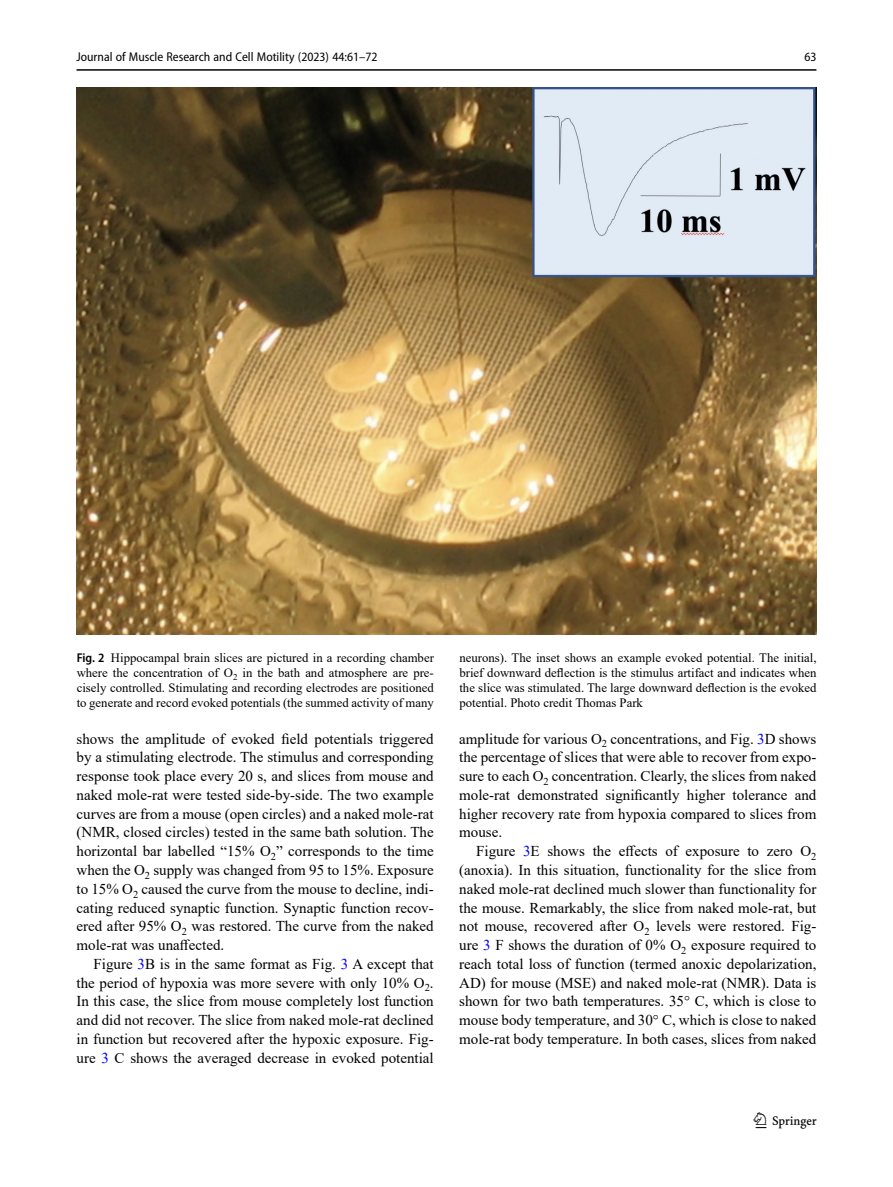
<style>
.page{position:relative;width:893px;height:1187px;background:#fff}
.page>*{position:absolute;margin:0;border:0;box-sizing:border-box;transform-origin:0 0}
.t1{font:22.5px "Springnew";color:#000}
.Body_Text_Indent{font:15px/18.8px "Times New Roman";color:#000;text-align:justify}
.Figure_Caption{font:12.75px/15px "Times New Roman";color:#000;text-align:justify}
.t2{font:semi-condensed 12.75px "Myriad Pro";color:#000}
.s1{font-family:"Myriad Pro";font-weight:600;font-stretch:semi-condensed}
.s2{color:#00f}
</style>
<div class="page">
<hr style="left:77px;top:69px;width:739px;height:2px;background:#000">
<img style="left:77px;top:87px;width:740px;height:548px">
<p class="t2" style="left:77px;top:49px;width:303px">Journal of Muscle Research and Cell Motility (2023) 44:61–72</p>
<p class="t2" style="left:804px;top:49px;width:14px">63</p>
<p class="Figure_Caption" style="left:77px;top:649px;width:359px"><span class="s1">Fig. 2</span> Hippocampal brain slices are pictured in a recording chamber where the concentration of O<sub>2</sub> in the bath and atmosphere are pre&shy;cisely controlled. Stimulating and recording electrodes are positioned to generate and record evoked potentials (the summed activity of many</p>
<p class="Figure_Caption" style="left:459px;top:649px;width:359px">neurons). The inset shows an example evoked potential. The initial, brief downward deflection is the stimulus artifact and indicates when the slice was stimulated. The large downward deflection is the evoked potential. Photo credit Thomas Park</p>
<p class="Body_Text_Indent" style="left:77px;top:728px;width:359px">shows the amplitude of evoked field potentials triggered by a stimulating electrode. The stimulus and corresponding response took place every 20 s, and slices from mouse and naked mole-rat were tested side-by-side. The two example curves are from a mouse (open circles) and a naked mole-rat (NMR, closed circles) tested in the same bath solution. The horizontal bar labelled “15% O<sub>2</sub>” corresponds to the time when the O<sub>2</sub> supply was changed from 95 to 15%. Exposure to 15% O<sub>2</sub> caused the curve from the mouse to decline, indi&shy;cating reduced synaptic function. Synaptic function recov&shy;ered after 95% O<sub>2</sub> was restored. The curve from the naked mole-rat was unaffected.</p>
<p class="Body_Text_Indent" style="left:77px;top:953px;width:359px;text-indent:17px">Figure <span class="s2">3</span>B is in the same format as Fig. <span class="s2">3</span> A except that the period of hypoxia was more severe with only 10% O<sub>2</sub>.<br>In this case, the slice from mouse completely lost function and did not recover. The slice from naked mole-rat declined in function but recovered after the hypoxic exposure. Fig&shy;ure <span class="s2">3</span> C shows the averaged decrease in evoked potential</p>
<p class="Body_Text_Indent" style="left:459px;top:728px;width:359px">amplitude for various O<sub>2</sub> concentrations, and Fig. <span class="s2">3</span>D shows the percentage of slices that were able to recover from expo&shy;sure to each O<sub>2</sub> concentration. Clearly, the slices from naked mole-rat demonstrated significantly higher tolerance and higher recovery rate from hypoxia compared to slices from mouse.</p>
<p class="Body_Text_Indent" style="left:459px;top:841px;width:359px;text-indent:17px">Figure <span class="s2">3</span>E shows the effects of exposure to zero O<sub>2 </sub>(anoxia). In this situation, functionality for the slice from naked mole-rat declined much slower than functionality for the mouse. Remarkably, the slice from naked mole-rat, but not mouse, recovered after O<sub>2</sub> levels were restored. Fig&shy;ure <span class="s2">3</span> F shows the duration of 0% O<sub>2</sub> exposure required to reach total loss of function (termed anoxic depolarization, AD) for mouse (MSE) and naked mole-rat (NMR). Data is shown for two bath temperatures. 35° C, which is close to mouse body temperature, and 30° C, which is close to naked mole-rat body temperature. In both cases, slices from naked</p>
<h1 class="t1" style="left:756px;top:1107px;width:63px">1 3</h1>
</div>
